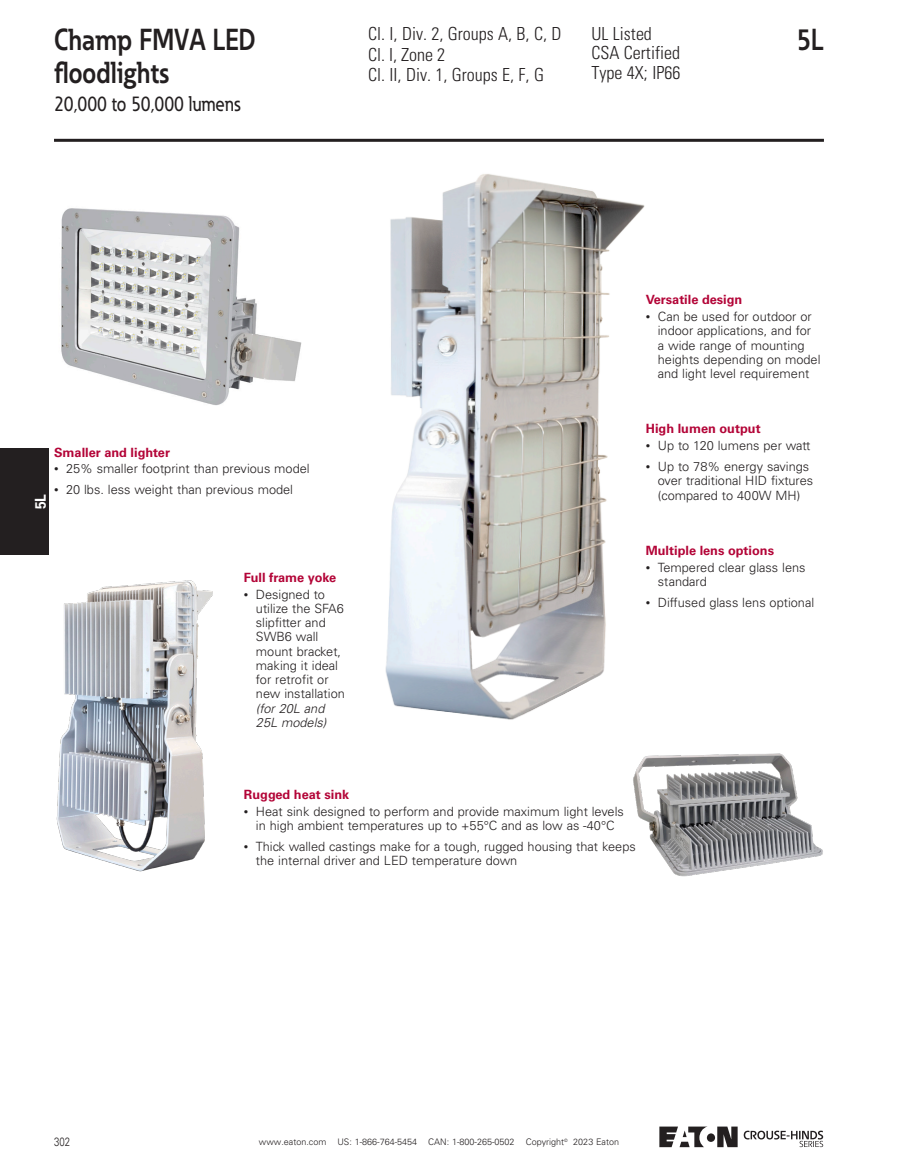
<style>
.page{position:relative;width:905px;height:1175px;background:#fff}
.page>*{position:absolute;margin:0;border:0;box-sizing:border-box;transform-origin:0 0}
.Product_Family{font:700 30px/33px "Eaton";color:#231f20;scale:.86 1}
.Product_Family-2{font:500 21px "Eaton";color:#231f20;scale:.86 1}
.Info_Header{font:300 condensed 18px "Univers LT Std";color:#231f20}
.t1{font:700 15px "Univers LT Std";color:#fff;scale:.92 1}
.t2{font:300 12.75px/14.2px "Univers LT Std";color:#231f20}
._02_Body_Subhead__8_5_pt{font:700 12.75px "Univers LT Std";color:#b30437}
.t3{font:300 12px "Univers LT Std";color:#231f20;scale:.8 1}
.t4{font:300 9px "Univers LT Std";color:#231f20}
.s1{font-size:9px}
.s2{font-style:italic}
</style>
<div class="page">
<hr style="left:54px;top:139px;width:770px;height:3px;background:#231f20">
<div style="left:706px;top:1133px;width:9px;height:8px;background:#231f20;border-radius:50%"></div>
<svg style="left:717px;top:1126px;width:20px;height:21px"></svg>
<svg style="left:659px;top:1126px;width:48px;height:21px"></svg>
<svg style="left:743px;top:1130px;width:80px;height:17px"></svg>
<div style="left:0;top:448px;width:49px;height:107px;background:#231f20"></div>
<img style="left:61px;top:208px;width:241px;height:198px">
<img style="left:633px;top:753px;width:190px;height:124px">
<img style="left:385px;top:174px;width:260px;height:546px">
<img style="left:56px;top:580px;width:157px;height:292px">
<p class="Product_Family" style="left:54px;top:22px;width:236px">Champ FMVA LED floodlights</p>
<p class="Info_Header" style="left:368px;top:23px;width:195px">Cl. I, Div. 2, Groups A, B, C, D</p>
<p class="Info_Header" style="left:368px;top:44px;width:78px">Cl. I, Zone 2</p>
<p class="Info_Header" style="left:368px;top:64px;width:177px">Cl. II, Div. 1, Groups E, F, G</p>
<p class="Product_Family-2" style="left:54px;top:90px;width:218px">20,000 to 50,000 lumens</p>
<p class="Info_Header" style="left:591px;top:23px;width:62px">UL Listed</p>
<p class="Info_Header" style="left:591px;top:42px;width:90px">CSA Certified</p>
<p class="Info_Header" style="left:591px;top:62px;width:90px">Type 4X; IP66</p>
<h1 class="Product_Family" style="left:796px;top:22px;width:33px">5L</h1>
<p class="t1" style="left:32px;top:509px;width:18px;rotate:-90deg">5L</p>
<p class="_02_Body_Subhead__8_5_pt" style="left:54px;top:444px;width:117px">Smaller and lighter</p>
<p class="t2" style="left:54px;top:462px;width:257px"><span class="s1">•</span> 25% smaller footprint than previous model</p>
<p class="t2" style="left:54px;top:483px;width:240px"><span class="s1">•</span> 20 lbs. less weight than previous model</p>
<p class="_02_Body_Subhead__8_5_pt" style="left:244px;top:570px;width:94px">Full frame yoke</p>
<p class="t2" style="left:256px;top:587px;width:90px;text-indent:-12px"><span class="s1">•</span> Designed to utilize the SFA6 slipfitter and<br>SWB6 wall mount bracket, making it ideal for retrofit or new installation <span class="s2">(for 20L and<br>25L models)</span></p>
<p class="_02_Body_Subhead__8_5_pt" style="left:645px;top:292px;width:98px">Versatile design</p>
<p class="t2" style="left:657px;top:309px;width:164px;text-indent:-12px"><span class="s1">•</span> Can be used for outdoor or indoor applications, and for a wide range of mounting heights depending on model and light level requirement</p>
<p class="_02_Body_Subhead__8_5_pt" style="left:645px;top:421px;width:116px">High lumen output</p>
<p class="t2" style="left:645px;top:438px;width:166px"><span class="s1">•</span> Up to 120 lumens per watt</p>
<p class="t2" style="left:657px;top:459px;width:157px;text-indent:-12px"><span class="s1">•</span> Up to 78% energy savings over traditional HID fixtures (compared to 400W MH)</p>
<p class="_02_Body_Subhead__8_5_pt" style="left:645px;top:543px;width:130px">Multiple lens options</p>
<p class="t2" style="left:657px;top:560px;width:149px;text-indent:-12px"><span class="s1">•</span> Tempered clear glass lens standard</p>
<p class="t2" style="left:645px;top:595px;width:170px"><span class="s1">•</span> Diffused glass lens optional</p>
<p class="_02_Body_Subhead__8_5_pt" style="left:244px;top:786px;width:107px">Rugged heat sink</p>
<p class="t2" style="left:244px;top:804px;width:381px;text-align:center"><span class="s1">•</span> Heat sink designed to perform and provide maximum light levels in high ambient temperatures up to +55°C and as low as -40°C</p>
<p class="t2" style="left:256px;top:839px;width:381px;text-indent:-12px"><span class="s1">•</span> Thick walled castings make for a tough, rugged housing that keeps the internal driver and LED temperature down</p>
<p class="t3" style="left:54px;top:1134px;width:22px">302</p>
<p class="t4" style="left:573px;top:1136px;width:47px">2023 Eaton</p>
<p class="t4" style="left:259px;top:1136px;width:310px">www.eaton.com US: 1-866-764-5454 CAN: 1-800-265-0502 Copyright<sup>©</sup></p>
</div>
